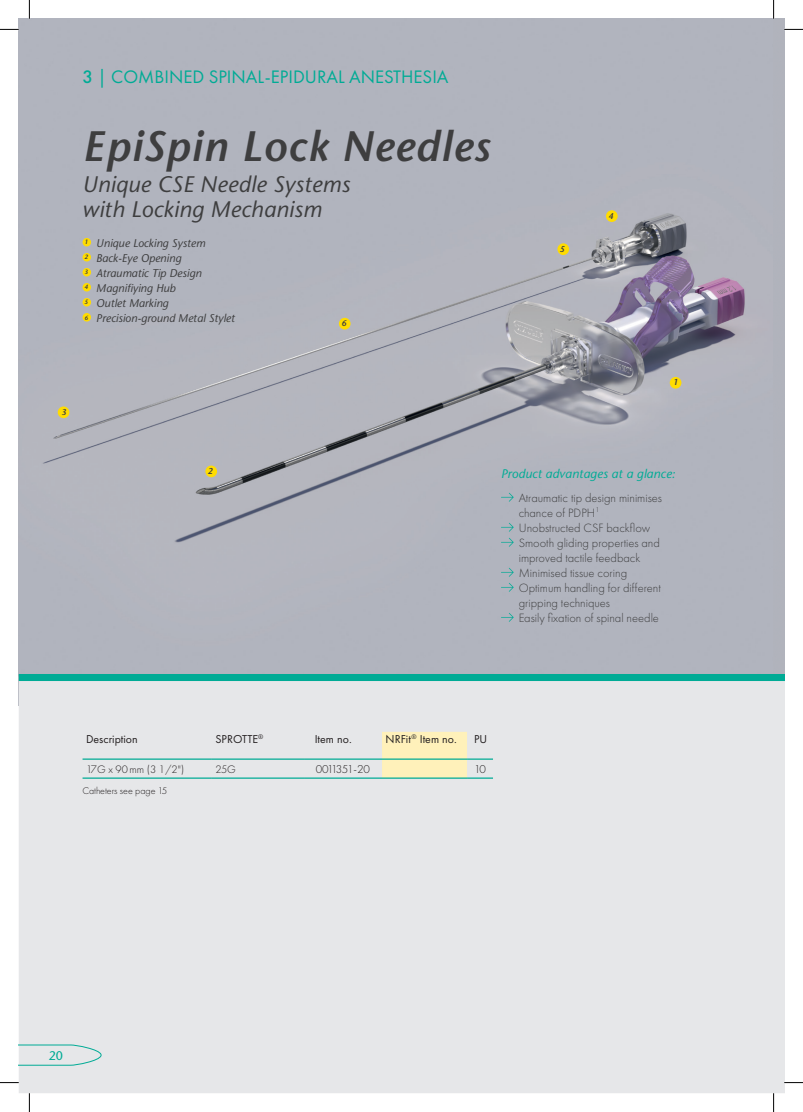
<style>
.page{position:relative;width:803px;height:1112px;background:#fff}
.page>*{position:absolute;margin:0;border:0;box-sizing:border-box;transform-origin:0 0}
.t1{font:italic 600 42.5px "Stone Sans Std";letter-spacing:.025em;color:#3e3e3f}
.t2{font:italic 500 22.5px/25px "Stone Sans Std";letter-spacing:.01em;color:#3e3e3f}
.t3{font:18.75px "Futura PT";color:#00ab95}
.t4{font:300 12.5px/15px "Futura PT";color:#3e3e3f}
.t5{font:italic 500 12.5px "Stone Sans Std";letter-spacing:.01em;color:#00ab95}
.t6{font:500 12.5px "Stone Sans Std";color:#00ab95}
.t7{font:11.88px "Futura PT";letter-spacing:.005em;color:#231f20}
.t8{font:300 11.88px "Futura PT";letter-spacing:-.11em;color:#231f20}
.t9{font:italic 500 11.25px "Stone Sans Std";color:#3e3e3f}
.t10{font:300 11.25px "Futura PT";letter-spacing:.005em;color:#231f20}
.t11{font:300 10px "Futura PT";color:#231f20}
.t12{font:italic 600 8.62px "Stone Sans Std";color:#3e3e3f}
.t13{font:italic 600 6.25px "Stone Sans Std";color:#3e3e3f}
.s1{font-weight:500}
</style>
<div class="page">
<div style="left:19px;top:19px;width:754px;height:654px;background:#b1b4be"></div>
<div style="left:19px;top:745px;width:765px;height:347px;background:#e6e7e9"></div>
<svg style="left:19px;top:673px;width:765px;height:72px;background:#cee0df"></svg>
<div style="left:83px;top:238px;width:8px;height:8px;background:#ffdc01;border-radius:50%"></div>
<div style="left:83px;top:253px;width:8px;height:8px;background:#ffdc01;border-radius:50%"></div>
<div style="left:83px;top:268px;width:8px;height:8px;background:#ffdc01;border-radius:50%"></div>
<div style="left:83px;top:283px;width:8px;height:8px;background:#ffdc01;border-radius:50%"></div>
<div style="left:83px;top:298px;width:8px;height:8px;background:#ffdc01;border-radius:50%"></div>
<div style="left:83px;top:313px;width:8px;height:8px;background:#ffdc01;border-radius:50%"></div>
<div style="left:670px;top:377px;width:11px;height:11px;background:#ffdc01;border-radius:50%"></div>
<div style="left:205px;top:465px;width:12px;height:12px;background:#ffdc01;border-radius:50%"></div>
<div style="left:606px;top:210px;width:12px;height:12px;background:#ffdc01;border-radius:50%"></div>
<div style="left:557px;top:243px;width:12px;height:12px;background:#ffdc01;border-radius:50%"></div>
<div style="left:339px;top:318px;width:12px;height:11px;background:#ffdc01;border-radius:50%"></div>
<div style="left:58px;top:406px;width:11px;height:12px;background:#ffdc01;border-radius:50%"></div>
<svg style="left:501px;top:492px;width:13px;height:9px"></svg>
<svg style="left:501px;top:522px;width:13px;height:9px"></svg>
<svg style="left:501px;top:537px;width:13px;height:9px"></svg>
<svg style="left:501px;top:567px;width:13px;height:9px"></svg>
<svg style="left:501px;top:582px;width:13px;height:9px"></svg>
<svg style="left:501px;top:612px;width:13px;height:9px"></svg>
<hr style="left:83px;top:758px;width:129px;height:1px;background:#00ab95">
<hr style="left:212px;top:758px;width:92px;height:1px;background:#00ab95">
<hr style="left:304px;top:758px;width:78px;height:1px;background:#00ab95">
<hr style="left:83px;top:777px;width:129px;height:1px;background:#00ab95">
<hr style="left:212px;top:777px;width:92px;height:1px;background:#00ab95">
<hr style="left:304px;top:777px;width:78px;height:1px;background:#00ab95">
<svg style="left:382px;top:731px;width:111px;height:47px;background:#efebc3"></svg>
<svg style="left:19px;top:1044px;width:83px;height:21px;background:#d4e2e2"></svg>
<svg style="left:0;top:29px;width:19px;height:1px"></svg>
<svg style="left:784px;top:29px;width:19px;height:1px"></svg>
<svg style="left:0;top:1082px;width:19px;height:1px"></svg>
<svg style="left:784px;top:1081px;width:19px;height:2px"></svg>
<svg style="left:29px;top:0;width:1px;height:19px"></svg>
<svg style="left:29px;top:1092px;width:1px;height:19px"></svg>
<svg style="left:773px;top:0;width:1px;height:19px"></svg>
<svg style="left:773px;top:1092px;width:1px;height:19px"></svg>
<p class="t3" style="left:83px;top:65px;width:368px"><span class="s1">3</span> | COMBINED SPINAL-EPIDURAL ANESTHESIA</p>
<p class="t1" style="left:83px;top:120px;width:409px">EpiSpin Lock Needles</p>
<p class="t2" style="left:83px;top:171px;width:269px">Unique CSE Needle Systems with Locking Mechanism</p>
<p class="t13" style="left:84px;top:238px;width:5px">1</p>
<p class="t9" style="left:96px;top:236px;width:110px">Unique Locking System</p>
<p class="t13" style="left:84px;top:253px;width:5px">2</p>
<p class="t9" style="left:96px;top:251px;width:87px">Back-Eye Opening</p>
<p class="t13" style="left:84px;top:268px;width:5px">3</p>
<p class="t9" style="left:96px;top:266px;width:107px">Atraumatic Tip Design</p>
<p class="t13" style="left:84px;top:283px;width:5px">4</p>
<p class="t9" style="left:96px;top:281px;width:81px">Magnifiying Hub</p>
<p class="t13" style="left:84px;top:298px;width:5px">5</p>
<p class="t9" style="left:96px;top:296px;width:74px">Outlet Marking</p>
<p class="t13" style="left:84px;top:313px;width:5px">6</p>
<p class="t9" style="left:96px;top:311px;width:140px">Precision-ground Metal Stylet</p>
<p class="t12" style="left:341px;top:318px;width:6px">6</p>
<p class="t12" style="left:560px;top:243px;width:6px">5</p>
<p class="t12" style="left:608px;top:210px;width:6px">4</p>
<p class="t12" style="left:61px;top:406px;width:6px">3</p>
<p class="t12" style="left:208px;top:465px;width:6px">2</p>
<p class="t12" style="left:673px;top:377px;width:6px">1</p>
<p class="t5" style="left:501px;top:466px;width:176px">Product advantages at a glance:</p>
<p class="t4" style="left:519px;top:490px;width:145px">Atraumatic tip design minimises chance of PDPH<sup>1</sup></p>
<p class="t4" style="left:519px;top:520px;width:133px">Unobstructed CSF backflow</p>
<p class="t4" style="left:519px;top:535px;width:143px">Smooth gliding properties and improved tactile feedback</p>
<p class="t4" style="left:519px;top:565px;width:110px">Minimised tissue coring</p>
<p class="t4" style="left:519px;top:580px;width:144px">Optimum handling for different gripping techniques</p>
<p class="t4" style="left:519px;top:610px;width:142px">Easily fixation of spinal needle</p>
<p class="t7" style="left:86px;top:732px;width:53px">Description</p>
<p class="t7" style="left:215px;top:732px;width:50px">SPROTTE<sup>®</sup></p>
<p class="t7" style="left:315px;top:732px;width:39px">Item no.</p>
<p class="t7" style="left:385px;top:732px;width:73px">NRFit<sup>®</sup> Item no.</p>
<p class="t7" style="left:474px;top:732px;width:15px">PU</p>
<p class="t10" style="left:86px;top:762px;width:100px">17G x 90mm (3 1/2")</p>
<p class="t10" style="left:215px;top:762px;width:22px">25G</p>
<p class="t8" style="left:316px;top:762px;width:56px">0011351-20</p>
<p class="t8" style="left:474px;top:762px;width:13px">10</p>
<p class="t11" style="left:83px;top:785px;width:86px">Catheters see page 15</p>
<p class="t6" style="left:49px;top:1047px;width:16px">20</p>
</div>
